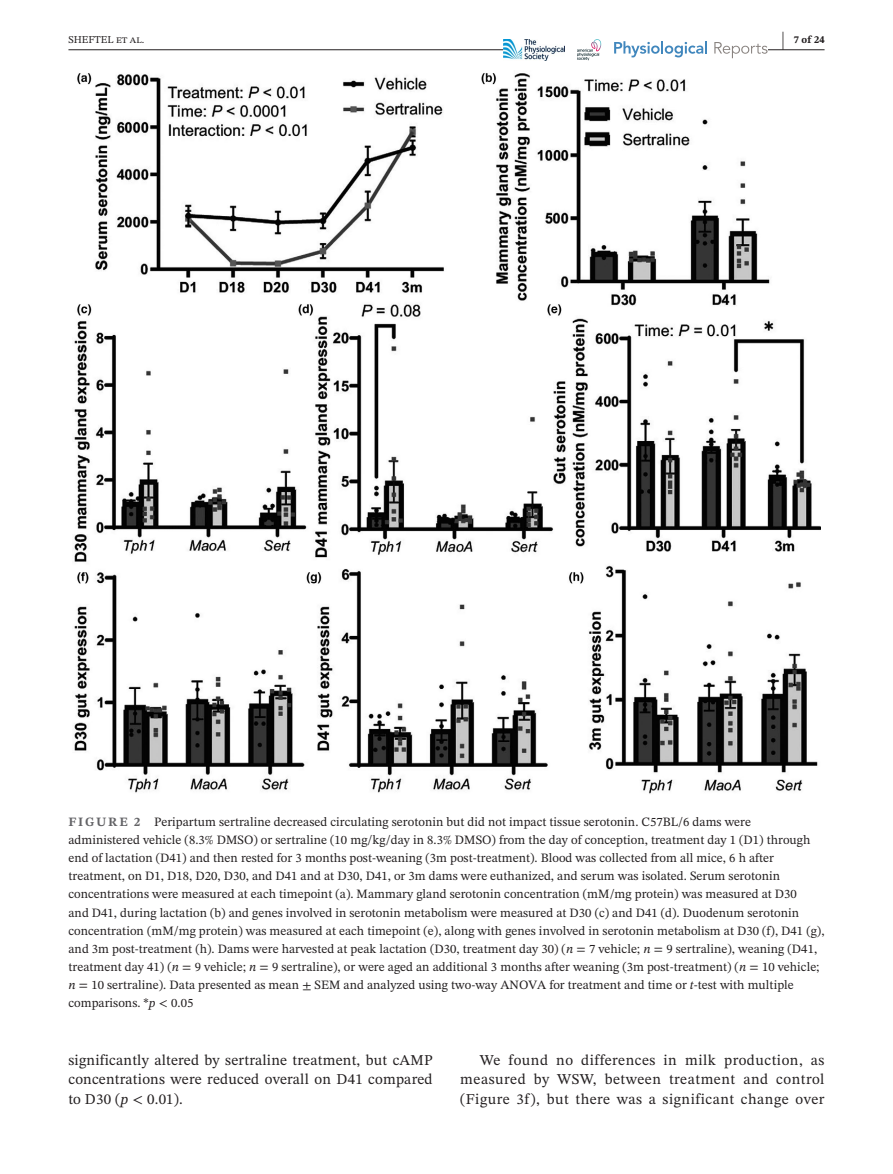
<style>
.page{position:relative;width:893px;height:1174px;background:#fff}
.page>*{position:absolute;margin:0;border:0;box-sizing:border-box;transform-origin:0 0}
.t1{font:700 21px "STIX Two Text";color:#231f20;scale:.42 1}
.t2{font:15px/19.5px "STIX Two Text";letter-spacing:.015em;color:#231f20;text-align:justify}
.t3{font:12.75px/18px "STIX Two Text";letter-spacing:.005em;color:#231f20}
.t4{font:10.5px "STIX Two Text";color:#231f20}
.t5{font:700 10.5px "STIX Two Text";color:#231f20}
.s1{font-weight:700;color:#636366}
.s2{font-style:italic}
</style>
<div class="page">
<hr style="left:68px;top:49px;width:756px;height:1px;background:#231f20">
<div style="left:503px;top:39px;width:264px;height:21px;background:#fff"></div>
<svg style="left:577px;top:39px;width:24px;height:21px"></svg>
<img style="left:503px;top:39px;width:62px;height:21px">
<svg style="left:614px;top:41px;width:93px;height:16px"></svg>
<svg style="left:714px;top:42px;width:53px;height:16px"></svg>
<img style="left:74px;top:73px;width:747px;height:721px">
<h1 class="t1" style="left:782px;top:24px;width:8px">|</h1>
<p class="t4" style="left:68px;top:32px;width:77px">SHEFTEL et al.</p>
<p class="t5" style="left:794px;top:32px;width:32px">7 of 24</p>
<p class="t3" style="left:68px;top:813px;width:758px"><span class="s1">FIGURE 2</span> Peripartum sertraline decreased circulating serotonin but did not impact tissue serotonin. C57BL/6 dams were administered vehicle (8.3% DMSO) or sertraline (10 mg/kg/day in 8.3% DMSO) from the day of conception, treatment day 1 (D1) through end of lactation (D41) and then rested for 3 months post-weaning (3m post-treatment). Blood was collected from all mice, 6 h after treatment, on D1, D18, D20, D30, and D41 and at D30, D41, or 3m dams were euthanized, and serum was isolated. Serum serotonin concentrations were measured at each timepoint (a). Mammary gland serotonin concentration (mM/mg protein) was measured at D30<br>and D41, during lactation (b) and genes involved in serotonin metabolism were measured at D30 (c) and D41 (d). Duodenum serotonin concentration (mM/mg protein) was measured at each timepoint (e), along with genes involved in serotonin metabolism at D30 (f), D41 (g), and 3m post-treatment (h). Dams were harvested at peak lactation (D30, treatment day 30) (<span class="s2">n</span> = 7 vehicle; <span class="s2">n</span> = 9 sertraline), weaning (D41, treatment day 41) (<span class="s2">n</span> = 9 vehicle; <span class="s2">n</span> = 9 sertraline), or were aged an additional 3 months after weaning (3m post-treatment) (<span class="s2">n</span> = 10 vehicle; <span class="s2">n</span> = 10 sertraline). Data presented as mean ± SEM and analyzed using two-way ANOVA for treatment and time or <span class="s2">t</span>-test with multiple comparisons. *<span class="s2">p</span> &lt; 0.05</p>
<p class="t2" style="left:68px;top:1050px;width:366px">significantly altered by sertraline treatment, but cAMP concentrations were reduced overall on D41 compared to D30 (<span class="s2">p</span> &lt; 0.01).</p>
<p class="t2" style="left:460px;top:1050px;width:366px;text-indent:20px">We found no differences in milk production, as measured by WSW, between treatment and control (Figure 3f), but there was a significant change over</p>
</div>
